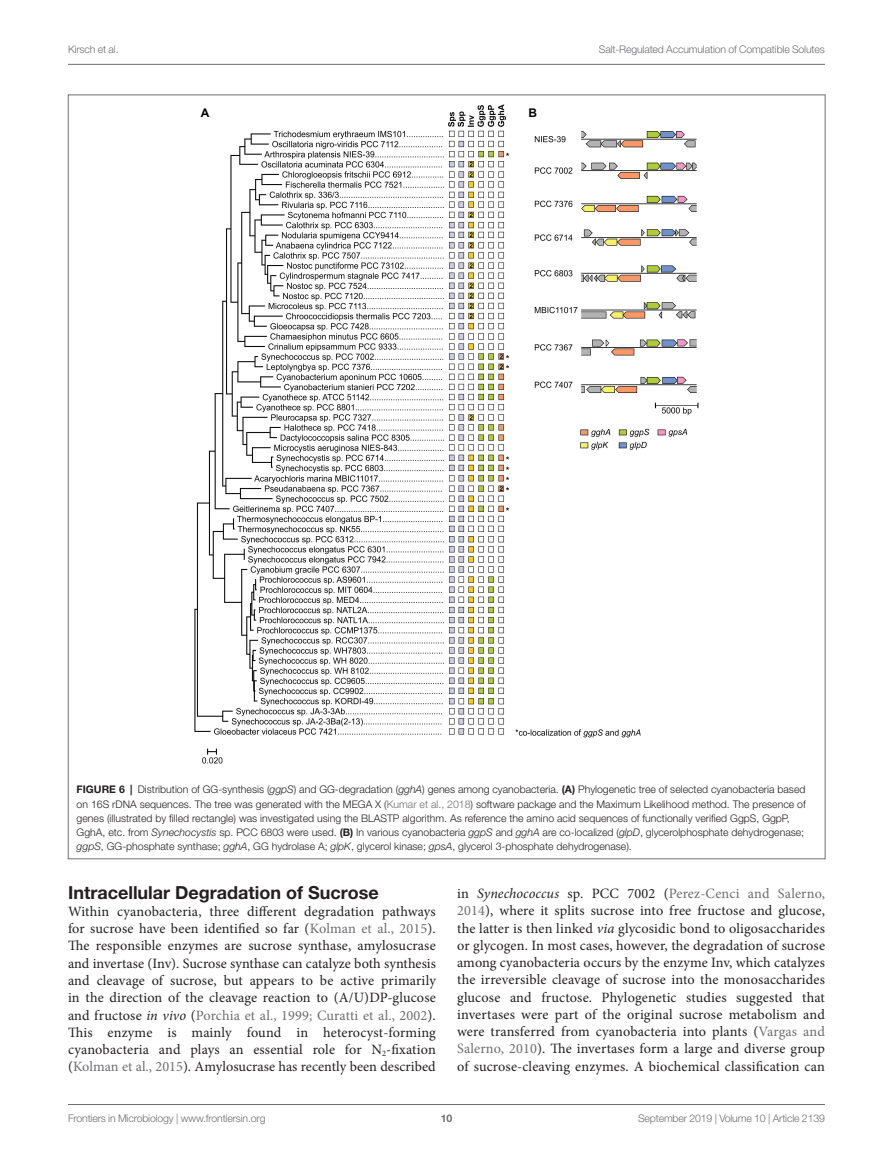
<style>
.page{position:relative;width:893px;height:1170px;background:#fff}
.page>*{position:absolute;margin:0;border:0;box-sizing:border-box;transform-origin:0 0}
.HEAD_2{font:700 18px "Helvetica Neue LT Std";color:#231f20}
.TEXT_FLUSH{font:14.25px/17.2px "Minion Pro";letter-spacing:.005em;color:#231f20;text-align:justify}
.t1{font:700 12px "Arial";color:#040503}
.FIG_LEG{font:300 10.5px/14.2px "Helvetica Neue LT Std";color:#231f20}
.t2{font:300 10.5px "Helvetica Neue LT Std";letter-spacing:-.015em;color:#6c6d70}
.t3{font:700 10.5px "Helvetica Neue LT Std";color:#6c6d70}
.s1{font-weight:700}
.s2{font-style:italic}
.s3{color:#6c6d70}
</style>
<div class="page">
<hr style="left:68px;top:64px;width:757px;height:1px;background:#6c6d70">
<hr style="left:68px;top:1104px;width:757px;height:1px;background:#6c6d70">
<img style="left:194px;top:104px;width:505px;height:660px">
<p class="t2" style="left:68px;top:42px;width:52px">Kirsch et al.</p>
<p class="t2" style="left:599px;top:42px;width:227px">Salt-Regulated Accumulation of Compatible Solutes</p>
<p class="t1" style="left:201px;top:105px;width:10px">A</p>
<p class="t1" style="left:529px;top:105px;width:10px">B</p>
<p class="FIG_LEG" style="left:77px;top:782px;width:731px"><span class="s1">FIGURE 6 |</span> Distribution of GG-synthesis (<span class="s2">ggpS</span>) and GG-degradation (<span class="s2">gghA</span>) genes among cyanobacteria. <span class="s1">(A)</span> Phylogenetic tree of selected cyanobacteria based on 16S rDNA sequences. The tree was generated with the MEGA X (<span class="s3">Kumar et al., 2018</span>) software package and the Maximum Likelihood method. The presence of genes (illustrated by filled rectangle) was investigated using the BLASTP algorithm. As reference the amino acid sequences of functionally verified GgpS, GgpP, GghA, etc. from <span class="s2">Synechocystis</span> sp. PCC 6803 were used. <span class="s1">(B)</span> In various cyanobacteria <span class="s2">ggpS</span> and <span class="s2">gghA</span> are co-localized (<span class="s2">glpD</span>, glycerolphosphate dehydrogenase; <span class="s2">ggpS</span>, GG-phosphate synthase; <span class="s2">gghA</span>, GG hydrolase A; <span class="s2">glpK</span>, glycerol kinase; <span class="s2">gpsA</span>, glycerol 3-phosphate dehydrogenase).</p>
<p class="HEAD_2" style="left:68px;top:881px;width:312px">Intracellular Degradation of Sucrose</p>
<p class="TEXT_FLUSH" style="left:68px;top:902px;width:369px">Within cyanobacteria, three different degradation pathways for sucrose have been identified so far (<span class="s3">Kolman et al., 2015</span>).<br>The responsible enzymes are sucrose synthase, amylosucrase and invertase (Inv). Sucrose synthase can catalyze both synthesis and cleavage of sucrose, but appears to be active primarily in the direction of the cleavage reaction to (A/U)DP-glucose and fructose <span class="s2">in vivo</span> (<span class="s3">Porchia et al., 1999; Curatti et al., 2002</span>).<br>This enzyme is mainly found in heterocyst-forming cyanobacteria and plays an essential role for N<sub>2</sub>-fixation (<span class="s3">Kolman et al., 2015</span>). Amylosucrase has recently been described</p>
<p class="TEXT_FLUSH" style="left:457px;top:884px;width:369px">in <span class="s2">Synechococcus</span> sp. PCC 7002 (<span class="s3">Perez-Cenci and Salerno, 2014</span>), where it splits sucrose into free fructose and glucose, the latter is then linked <span class="s2">via</span> glycosidic bond to oligosaccharides or glycogen. In most cases, however, the degradation of sucrose among cyanobacteria occurs by the enzyme Inv, which catalyzes the irreversible cleavage of sucrose into the monosaccharides glucose and fructose. Phylogenetic studies suggested that invertases were part of the original sucrose metabolism and were transferred from cyanobacteria into plants (<span class="s3">Vargas and Salerno, 2010</span>). The invertases form a large and diverse group of sucrose-cleaving enzymes. A biochemical classification can</p>
<p class="t2" style="left:68px;top:1111px;width:199px">Frontiers in Microbiology | www.frontiersin.org</p>
<p class="t3" style="left:441px;top:1111px;width:13px">10</p>
<p class="t2" style="left:638px;top:1111px;width:188px">September 2019 | Volume 10 | Article 2139</p>
</div>
